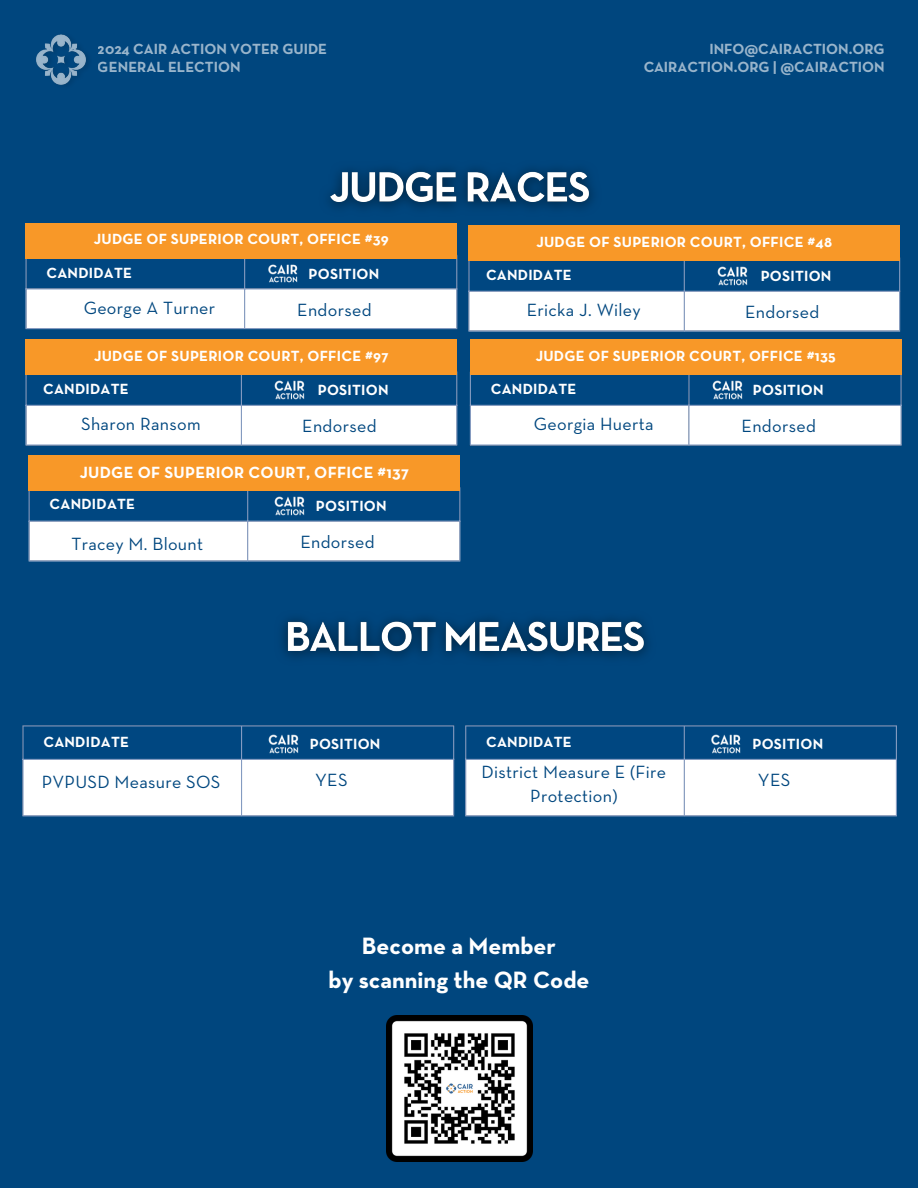
<style>
.page{position:relative;width:918px;height:1188px;background:#00467e}
.page>*{position:absolute;margin:0;border:0;box-sizing:border-box;transform-origin:0 0}
.t1{font:700 24px/33.6px "Neutraface Text";color:#fff;text-align:center}
.t2{font:18px/24.8px "Neutraface Text";letter-spacing:.015em;color:#00477f;text-align:center}
.t3{font:700 16.5px "Neutraface Text";letter-spacing:.015em;color:#fff}
.t4{font:700 15px/18px "Neutraface Text";letter-spacing:.015em;color:#fff}
</style>
<div class="page">
<img style="left:329px;top:168px;width:265px;height:41px">
<svg style="left:470px;top:261px;width:429px;height:69px"></svg>
<hr style="left:468px;top:258px;width:2px;height:72px;background:#849bc1">
<hr style="left:684px;top:258px;width:1px;height:72px;background:#849bc1">
<hr style="left:899px;top:258px;width:1px;height:72px;background:#849bc1">
<hr style="left:468px;top:291px;width:432px;height:1px;background:#849bc1">
<hr style="left:468px;top:330px;width:432px;height:2px;background:#849bc1">
<svg style="left:471px;top:375px;width:430px;height:69px"></svg>
<hr style="left:470px;top:372px;width:1px;height:72px;background:#849bc1">
<hr style="left:688px;top:372px;width:2px;height:72px;background:#849bc1">
<hr style="left:901px;top:372px;width:1px;height:72px;background:#849bc1">
<hr style="left:470px;top:405px;width:432px;height:1px;background:#849bc1">
<hr style="left:470px;top:444px;width:432px;height:2px;background:#849bc1">
<div style="left:468px;top:226px;width:432px;height:35px;background:#f89828"></div>
<div style="left:470px;top:340px;width:432px;height:35px;background:#f89828"></div>
<img style="left:717px;top:265px;width:35px;height:22px">
<img style="left:712px;top:379px;width:35px;height:22px">
<svg style="left:27px;top:375px;width:429px;height:69px"></svg>
<hr style="left:26px;top:372px;width:1px;height:72px;background:#849bc1">
<hr style="left:241px;top:372px;width:1px;height:72px;background:#849bc1">
<hr style="left:456px;top:372px;width:1px;height:72px;background:#849bc1">
<hr style="left:26px;top:405px;width:431px;height:1px;background:#849bc1">
<hr style="left:26px;top:444px;width:431px;height:2px;background:#849bc1">
<svg style="left:27px;top:258px;width:429px;height:70px"></svg>
<hr style="left:26px;top:256px;width:1px;height:72px;background:#849bc1">
<hr style="left:244px;top:256px;width:1px;height:72px;background:#849bc1">
<hr style="left:456px;top:256px;width:1px;height:72px;background:#849bc1">
<hr style="left:26px;top:288px;width:431px;height:1px;background:#849bc1">
<hr style="left:26px;top:328px;width:431px;height:1px;background:#849bc1">
<div style="left:26px;top:340px;width:431px;height:35px;background:#f89828"></div>
<div style="left:26px;top:223px;width:431px;height:35px;background:#f89828"></div>
<img style="left:274px;top:379px;width:35px;height:22px">
<img style="left:268px;top:262px;width:34px;height:23px">
<img style="left:36px;top:34px;width:52px;height:51px">
<img style="left:386px;top:1015px;width:146px;height:146px">
<svg style="left:30px;top:491px;width:429px;height:69px"></svg>
<hr style="left:29px;top:488px;width:1px;height:72px;background:#849bc1">
<hr style="left:247px;top:488px;width:1px;height:72px;background:#849bc1">
<hr style="left:459px;top:488px;width:1px;height:72px;background:#849bc1">
<hr style="left:29px;top:521px;width:431px;height:1px;background:#849bc1">
<hr style="left:29px;top:560px;width:431px;height:1px;background:#849bc1">
<div style="left:29px;top:456px;width:431px;height:35px;background:#f89828"></div>
<img style="left:274px;top:495px;width:35px;height:22px">
<img style="left:282px;top:617px;width:366px;height:41px">
<svg style="left:24px;top:726px;width:429px;height:89px"></svg>
<hr style="left:22px;top:726px;width:2px;height:89px;background:#849bc1">
<hr style="left:241px;top:726px;width:1px;height:89px;background:#849bc1">
<hr style="left:453px;top:726px;width:1px;height:89px;background:#849bc1">
<hr style="left:22px;top:725px;width:432px;height:1px;background:#849bc1">
<hr style="left:22px;top:759px;width:432px;height:1px;background:#849bc1">
<hr style="left:22px;top:815px;width:432px;height:1px;background:#849bc1">
<img style="left:268px;top:733px;width:35px;height:22px">
<svg style="left:466px;top:726px;width:430px;height:89px"></svg>
<hr style="left:465px;top:726px;width:1px;height:89px;background:#849bc1">
<hr style="left:684px;top:726px;width:1px;height:89px;background:#849bc1">
<hr style="left:896px;top:726px;width:1px;height:89px;background:#849bc1">
<hr style="left:465px;top:725px;width:432px;height:1px;background:#849bc1">
<hr style="left:465px;top:759px;width:432px;height:1px;background:#849bc1">
<hr style="left:465px;top:815px;width:432px;height:1px;background:#849bc1">
<img style="left:711px;top:733px;width:34px;height:22px">
<p class="t4" style="left:98px;top:41px;width:231px">2024 CAIR ACTION VOTER GUIDE<br>GENERAL ELECTION</p>
<p class="t4" style="left:643px;top:41px;width:243px;text-align:right">INFO@CAIRACTION.ORG<br>CAIRACTION.ORG | @CAIRACTION</p>
<p class="t4" style="left:94px;top:231px;width:297px">JUDGE OF SUPERIOR COURT, OFFICE #39</p>
<p class="t4" style="left:536px;top:233px;width:297px">JUDGE OF SUPERIOR COURT, OFFICE #48</p>
<p class="t4" style="left:46px;top:264px;width:87px">CANDIDATE</p>
<h5 class="t4" style="left:309px;top:265px;width:72px">POSITION</h5>
<p class="t4" style="left:486px;top:267px;width:87px">CANDIDATE</p>
<p class="t4" style="left:761px;top:268px;width:72px">POSITION</p>
<p class="t2" style="left:84px;top:296px;width:133px">George A Turner</p>
<p class="t2" style="left:297px;top:298px;width:76px">Endorsed</p>
<h5 class="t4" style="left:94px;top:348px;width:296px">JUDGE OF SUPERIOR COURT, OFFICE #97</h5>
<p class="t2" style="left:527px;top:299px;width:115px">Ericka J. Wiley</p>
<p class="t2" style="left:745px;top:301px;width:76px">Endorsed</p>
<p class="t4" style="left:536px;top:348px;width:301px">JUDGE OF SUPERIOR COURT, OFFICE #135</p>
<h5 class="t4" style="left:43px;top:381px;width:87px">CANDIDATE</h5>
<p class="t4" style="left:318px;top:382px;width:72px">POSITION</p>
<p class="t4" style="left:491px;top:381px;width:87px">CANDIDATE</p>
<h5 class="t4" style="left:753px;top:382px;width:72px">POSITION</h5>
<h5 class="t2" style="left:81px;top:413px;width:121px">Sharon Ransom</h5>
<p class="t2" style="left:302px;top:415px;width:76px">Endorsed</p>
<p class="t2" style="left:534px;top:413px;width:121px">Georgia Huerta</p>
<p class="t2" style="left:742px;top:415px;width:76px">Endorsed</p>
<p class="t3" style="left:80px;top:465px;width:331px">JUDGE OF SUPERIOR COURT, OFFICE #137</p>
<h5 class="t4" style="left:50px;top:496px;width:87px">CANDIDATE</h5>
<h3 class="t4" style="left:316px;top:498px;width:72px">POSITION</h3>
<p class="t2" style="left:300px;top:531px;width:76px">Endorsed</p>
<h5 class="t2" style="left:71px;top:533px;width:133px">Tracey M. Blount</h5>
<h5 class="t4" style="left:43px;top:734px;width:87px">CANDIDATE</h5>
<p class="t4" style="left:310px;top:736px;width:72px">POSITION</p>
<h5 class="t2" style="left:42px;top:771px;width:180px">PVPUSD Measure SOS</h5>
<p class="t2" style="left:315px;top:769px;width:34px">YES</p>
<h4 class="t4" style="left:486px;top:734px;width:87px">CANDIDATE</h4>
<p class="t4" style="left:752px;top:736px;width:72px">POSITION</p>
<h5 class="t2" style="left:758px;top:769px;width:34px">YES</h5>
<p class="t2" style="left:482px;top:760px;width:186px">District Measure E (Fire<br>Protection)</p>
<p class="t1" style="left:328px;top:931px;width:263px">Become a Member<br>by scanning the QR Code</p>
</div>
